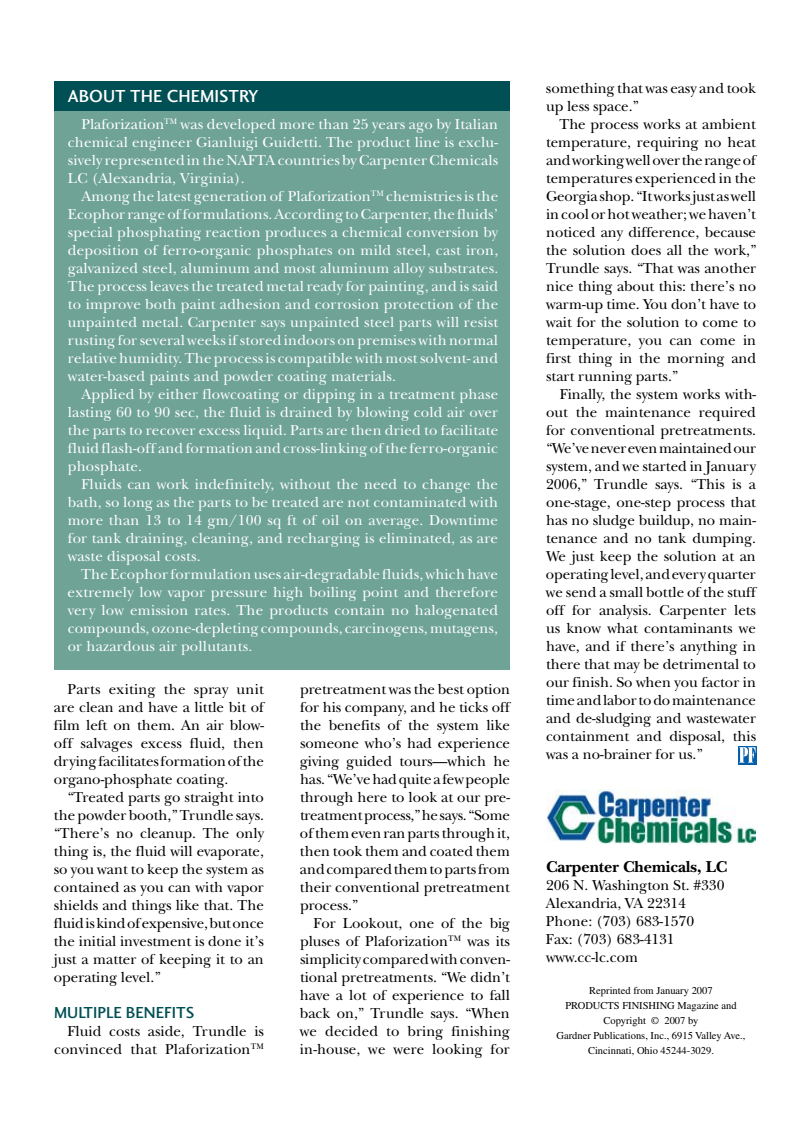
<style>
.page{position:relative;width:810px;height:1134px;background:#fff}
.page>*{position:absolute;margin:0;border:0;box-sizing:border-box;transform-origin:0 0}
.t1{font:18px "Charlotte Sans Medium Plain";color:#fff}
.t2{font:700 16.5px "New Baskerville";color:#000}
.t3{font:16.5px "Charlotte Sans Medium Plain";letter-spacing:.005em;color:#004f54}
.t4{font:15px/18px "New Baskerville";color:#000;text-align:justify}
.t5{font:15px/18px "New Baskerville";letter-spacing:.015em;color:#fff;text-align:justify}
.t6{font:10.5px/15px "Times";color:#000;text-align:center}
</style>
<div class="page">
<div style="left:54px;top:111px;width:456px;height:559px;background:#6fa396"></div>
<div style="left:54px;top:81px;width:456px;height:30px;background:#004f54"></div>
<div style="left:738px;top:746px;width:19px;height:18px;background:#045eaa"></div>
<svg style="left:739px;top:747px;width:17px;height:16px"></svg>
<img style="left:546px;top:789px;width:210px;height:56px">
<p class="t1" style="left:68px;top:85px;width:192px">ABOUT THE CHEMISTRY</p>
<p class="t5" style="left:68px;top:115px;width:432px;text-indent:14px">Plaforization<sup>tm</sup> was developed more than 25 years ago by Italian chemical engineer Gianluigi Guidetti. The product line is exclu&shy;sively represented intheNAFTAcountries byCarpenterChemicals LC (Alexandria, Virginia).</p>
<p class="t5" style="left:68px;top:187px;width:432px;text-indent:14px">Among the latest generation of Plaforization<sup>tm</sup> chemistriesisthe Ecophor range offormulations.According toCarpenter,the fluids’ special phosphating reaction produces a chemical conversion by deposition of ferro-organic phosphates on mild steel, cast iron, galvanized steel, aluminum and most aluminum alloy substrates.<br>The process leaves the treated metal ready for painting, and is said to improve both paint adhesion and corrosion protection of the unpainted metal. Carpenter says unpainted steel parts will resist rusting for severalweeksifstored indoors on premiseswith normal relative humidity.The processis compatiblewith mostsolvent- and water-based paints and powder coating materials.</p>
<p class="t5" style="left:68px;top:385px;width:432px;text-indent:14px">Applied by either flowcoating or dipping in a treatment phase lasting 60 to 90 sec, the fluid is drained by blowing cold air over the parts to recover excess liquid. Parts are then dried to facilitate fluid flash-off and formation and cross-linking ofthe ferro-organic phosphate.</p>
<p class="t5" style="left:68px;top:475px;width:432px;text-indent:14px">Fluids can work indefinitely, without the need to change the bath, so long as the parts to be treated are not contaminated with more than 13 to 14 gm/100 sq ft of oil on average. Downtime for tank draining, cleaning, and recharging is eliminated, as are waste disposal costs.</p>
<p class="t5" style="left:68px;top:565px;width:432px;text-indent:14px">The Ecophor formulation uses air-degradable fluids,which have extremely low vapor pressure high boiling point and therefore very low emission rates. The products contain no halogenated compounds, ozone-depleting compounds, carcinogens, mutagens, or hazardous air pollutants.</p>
<p class="t4" style="left:54px;top:680px;width:212px;text-indent:14px">Parts exiting the spray unit are clean and have a little bit of film left on them. An air blow&shy;off salvages excess fluid, then dryingfacilitatesformationofthe organo-phosphate coating.</p>
<p class="t4" style="left:54px;top:788px;width:212px;text-indent:14px">“Treated parts go straight into the powder booth,” Trundle says. “There’s no cleanup. The only thing is, the fluid will evaporate, so you want to keep the system as contained as you can with vapor shields and things like that. The fluidiskindofexpensive,butonce the initial investment is done it’s just a matter of keeping it to an operating level.”</p>
<p class="t3" style="left:54px;top:1003px;width:142px">MULTIPLE BENEFITS</p>
<p class="t4" style="left:54px;top:1022px;width:212px;text-align:right">Fluid costs aside, Trundle is convinced that Plaforization<sup>tm</sup></p>
<p class="t4" style="left:300px;top:680px;width:212px">pretreatment was the best option for his company, and he ticks off the benefits of the system like someone who’s had experience giving guided tours—which he has. “We’vehadquiteafewpeople through here to look at our pre&shy;treatmentprocess,”hesays.“Some ofthemevenranpartsthroughit, then took them and coated them andcomparedthemtopartsfrom their conventional pretreatment process.”</p>
<p class="t4" style="left:300px;top:914px;width:212px;text-indent:14px">For Lookout, one of the big pluses of Plaforization<sup>tm</sup> was its simplicity comparedwithconven&shy;tional pretreatments. “We didn’t have a lot of experience to fall back on,” Trundle says. “When we decided to bring finishing in-house, we were looking for</p>
<p class="t4" style="left:546px;top:79px;width:212px">something that was easy and took up less space.”</p>
<p class="t4" style="left:546px;top:115px;width:212px;text-indent:13px">The process works at ambient temperature, requiring no heat andworkingwellover therangeof temperatures experienced in the Georgiashop. “Itworksjustaswell incoolorhotweather;wehaven’t noticed any difference, because the solution does all the work,” Trundle says. “That was another nice thing about this: there’s no warm-up time. You don’t have to wait for the solution to come to temperature, you can come in first thing in the morning and start running parts.”</p>
<p class="t4" style="left:546px;top:385px;width:212px;text-indent:14px">Finally, the system works with&shy;out the maintenance required for conventional pretreatments. “We’veneverevenmaintainedour system, and we started in January 2006,” Trundle says. “This is a one-stage, one-step process that has no sludge buildup, no main&shy;tenance and no tank dumping.<br>We just keep the solution at an operatinglevel,andeveryquarter we send a small bottle of the stuff off for analysis. Carpenter lets us know what contaminants we have, and if there’s anything in there that may be detrimental to our finish. So when you factor in timeandlabor todomaintenance and de-sludging and wastewater containment and disposal, this was a no-brainer for us.”</p>
<p class="t2" style="left:546px;top:857px;width:183px">Carpenter Chemicals, LC</p>
<p class="t4" style="left:546px;top:876px;width:180px;text-align:left">206 N. Washington St. #330<br>Alexandria, VA 22314<br>Phone: (703) 683-1570<br>Fax: (703) 683-4131 www.cc-lc.com</p>
<p class="t6" style="left:556px;top:983px;width:191px">Reprinted from January 2007<br>PRODUCTS FINISHING Magazine and<br>Copyright © 2007 by<br>Gardner Publications, Inc., 6915 Valley Ave.,<br>Cincinnati, Ohio 45244-3029.</p>
</div>
